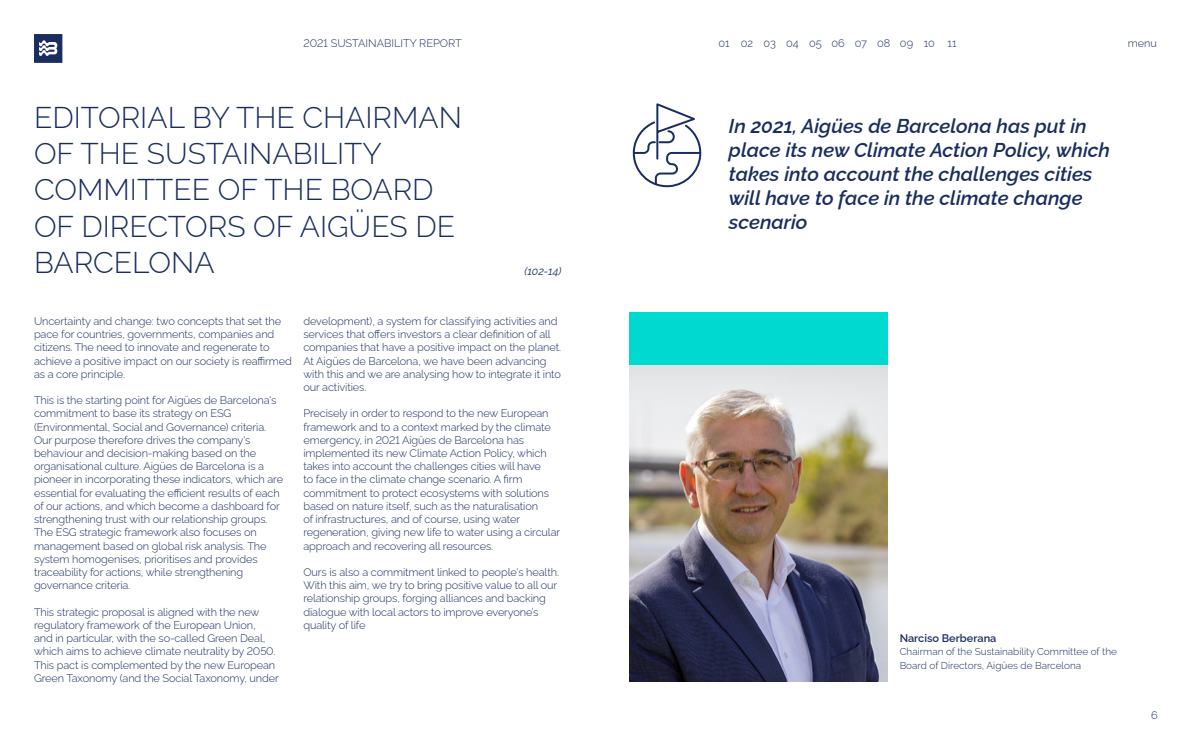
<style>
.page{position:relative;width:1191px;height:738px;background:#fff}
.page>*{position:absolute;margin:0;border:0;box-sizing:border-box;transform-origin:0 0}
.t1{font:300 30px/36px "Raleway";color:#1a2d61}
.t2{font:italic 600 20px/24px "Raleway";color:#1a2d61}
.t3{font:300 11px/13.2px "Raleway";letter-spacing:-.01em;color:#1a2d61}
.t4{font:600 11px "Raleway";color:#1a2d61}
.t5{font:italic 11px "Raleway";color:#1a2d61}
.t6{font:300 10px/13.2px "Raleway";color:#1a2d61}
</style>
<div class="page">
<img style="left:629px;top:364px;width:258px;height:317px">
<div style="left:629px;top:311px;width:258px;height:53px;background:#00d9cf"></div>
<svg style="left:632px;top:103px;width:70px;height:85px"></svg>
<svg style="left:34px;top:34px;width:28px;height:29px"></svg>
<p class="t3" style="left:303px;top:36px;width:160px">2021 SUSTAINABILITY REPORT</p>
<p class="t3" style="left:718px;top:36px;width:239px">01 02 03 04 05 06 07 08 09 10 11</p>
<p class="t3" style="left:1127px;top:36px;width:31px">menu</p>
<h1 class="t1" style="left:34px;top:96px;width:429px">EDITORIAL BY THE CHAIRMAN<br>OF THE SUSTAINABILITY<br>COMMITTEE OF THE BOARD<br>OF DIRECTORS OF AIGÜES DE<br>BARCELONA</h1>
<p class="t5" style="left:524px;top:262px;width:39px">(102-14)</p>
<p class="t3" style="left:34px;top:313px;width:259px">Uncertainty and change: two concepts that set the pace for countries, governments, companies and citizens. The need to innovate and regenerate to achieve a positive impact on our society is reaffirmed as a core principle.</p>
<p class="t3" style="left:34px;top:392px;width:251px">This is the starting point for Aigües de Barcelona's commitment to base its strategy on ESG (Environmental, Social and Governance) criteria.<br>Our purpose therefore drives the company's behaviour and decision-making based on the organisational culture. Aigües de Barcelona is a pioneer in incorporating these indicators, which are essential for evaluating the efficient results of each of our actions, and which become a dashboard for strengthening trust with our relationship groups.<br>The ESG strategic framework also focuses on management based on global risk analysis. The system homogenises, prioritises and provides traceability for actions, while strengthening governance criteria.</p>
<p class="t3" style="left:34px;top:603px;width:246px">This strategic proposal is aligned with the new regulatory framework of the European Union,<br>and in particular, with the so-called Green Deal, which aims to achieve climate neutrality by 2050.<br>This pact is complemented by the new European Green Taxonomy (and the Social Taxonomy, under</p>
<p class="t3" style="left:303px;top:313px;width:259px">development), a system for classifying activities and services that offers investors a clear definition of all companies that have a positive impact on the planet.<br>At Aigües de Barcelona, we have been advancing with this and we are analysing how to integrate it into our activities.</p>
<p class="t3" style="left:303px;top:405px;width:258px">Precisely in order to respond to the new European framework and to a context marked by the climate emergency, in 2021 Aigües de Barcelona has implemented its new Climate Action Policy, which takes into account the challenges cities will have<br>to face in the climate change scenario. A firm commitment to protect ecosystems with solutions based on nature itself, such as the naturalisation<br>of infrastructures, and of course, using water regeneration, giving new life to water using a circular approach and recovering all resources.</p>
<p class="t3" style="left:303px;top:564px;width:257px">Ours is also a commitment linked to people's health.<br>With this aim, we try to bring positive value to all our relationship groups, forging alliances and backing dialogue with local actors to improve everyone’s quality of life</p>
<h2 class="t2" style="left:729px;top:111px;width:382px">In 2021, Aigües de Barcelona has put in place its new Climate Action Policy, which takes into account the challenges cities will have to face in the climate change scenario</h2>
<p class="t4" style="left:899px;top:629px;width:98px">Narciso Berberana</p>
<p class="t6" style="left:899px;top:643px;width:219px">Chairman of the Sustainability Committee of the<br>Board of Directors, Aigües de Barcelona</p>
<p class="t3" style="left:1151px;top:706px;width:8px">6</p>
</div>
